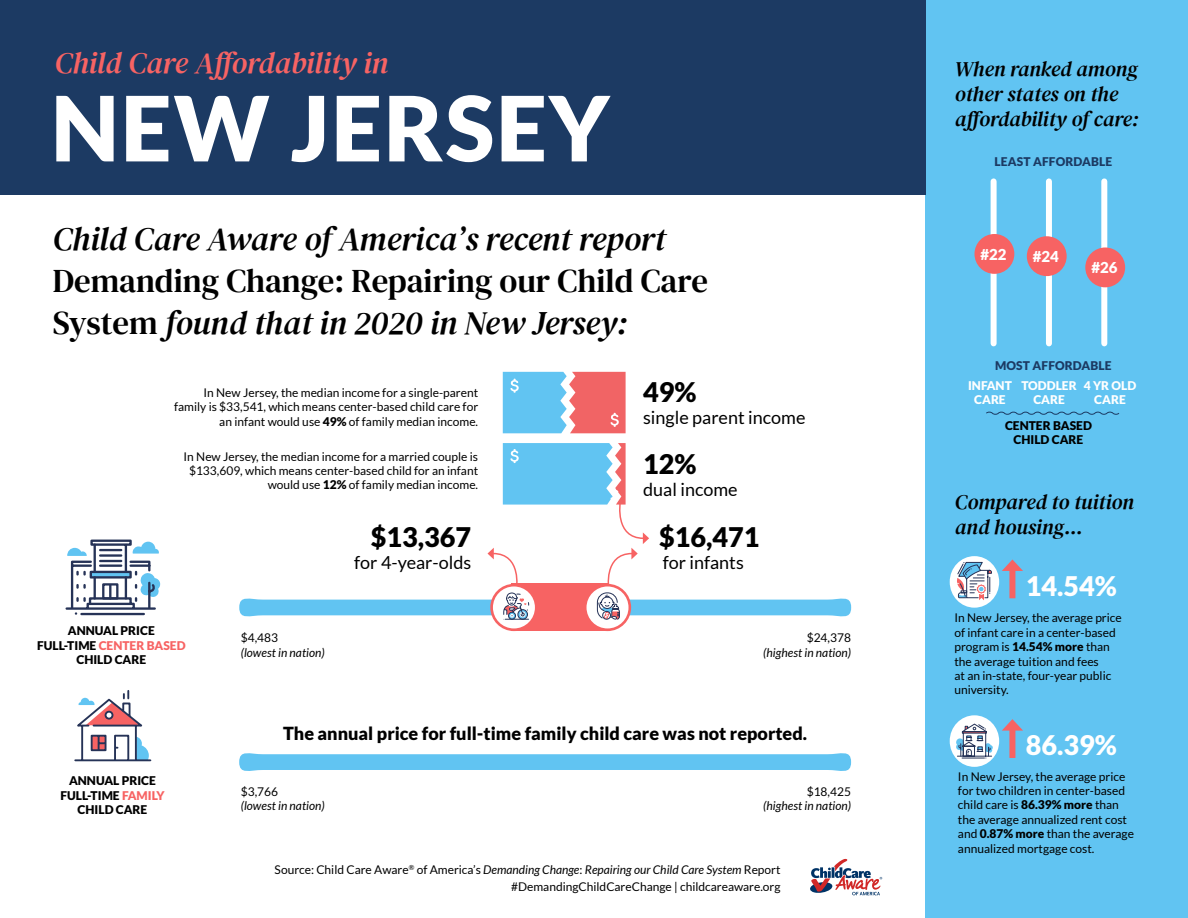
<style>
.page{position:relative;width:1188px;height:918px;background:#fff}
.page>*{position:absolute;margin:0;border:0;box-sizing:border-box;transform-origin:0 0}
.t1{font:900 90px "Lato";letter-spacing:.02em;color:#fff}
.t2{font:33px/42px "DM Serif Text";color:#000}
.t3{font:italic 33px "DM Serif Text";color:#000}
.t4{font:italic 30px "DM Serif Text";color:#f76363}
.t5{font:900 27px "Lato";color:#000}
.t6{font:900 27px "Lato";color:#fff}
.t7{font:24.9px "Myriad Pro";color:#000;scale:.91 1}
.t8{font:italic 21px/25.2px "DM Serif Text";color:#000}
.t9{font:900 18px "Lato";color:#000}
.t10{font:18px "Lato";color:#000}
.t11{font:900 15px "Lato";color:#fff}
.t12{font:12px/14.4px "Lato";color:#000;text-align:right}
.t13{font:900 12px/14.4px "Lato";color:#000;text-align:center}
.t14{font:italic 12px "Lato";color:#000}
.t15{font:900 12px/14.4px "Lato";color:#fff;text-align:center}
.t16{font:900 12px "Lato";letter-spacing:.01em;color:#1c3a63}
.s1{font-style:italic}
.s2{font-weight:900}
.s3{color:#f76363}
</style>
<div class="page">
<div style="left:926px;top:0;width:262px;height:918px;background:#61c4f2"></div>
<svg style="left:239px;top:753px;width:612px;height:18px;background:#74cbf3"></svg>
<svg style="left:74px;top:690px;width:78px;height:72px"></svg>
<svg style="left:67px;top:539px;width:94px;height:76px"></svg>
<div style="left:0;top:0;width:926px;height:195px;background:#1c3a63"></div>
<svg style="left:810px;top:859px;width:72px;height:36px"></svg>
<div style="left:950px;top:715px;width:49px;height:52px;background:#fff;border-radius:50%"></div>
<div style="left:950px;top:556px;width:49px;height:52px;background:#fff;border-radius:50%"></div>
<svg style="left:956px;top:723px;width:37px;height:36px"></svg>
<svg style="left:957px;top:561px;width:35px;height:39px"></svg>
<div style="left:1009px;top:727px;width:6px;height:31px;background:#f76363"></div>
<svg style="left:1002px;top:719px;width:21px;height:12px"></svg>
<div style="left:1009px;top:567px;width:6px;height:31px;background:#f76363"></div>
<svg style="left:1002px;top:559px;width:21px;height:12px"></svg>
<svg style="left:503px;top:372px;width:123px;height:61px;background:#aca0b7"></svg>
<svg style="left:239px;top:443px;width:612px;height:188px"></svg>
<div style="left:991px;top:181px;width:6px;height:162px;background:#fff"></div>
<div style="left:1046px;top:181px;width:6px;height:162px;background:#fff"></div>
<div style="left:1101px;top:181px;width:6px;height:162px;background:#fff"></div>
<div style="left:974px;top:234px;width:40px;height:40px;background:#f76363;border-radius:50%"></div>
<div style="left:1027px;top:236px;width:40px;height:40px;background:#f76363;border-radius:50%"></div>
<div style="left:1085px;top:247px;width:40px;height:40px;background:#f76363;border-radius:50%"></div>
<svg style="left:986px;top:411px;width:134px;height:4px"></svg>
<h3 class="t4" style="left:55px;top:46px;width:335px">Child Care Affordability in</h3>
<h1 class="t1" style="left:51px;top:76px;width:560px">NEW JERSEY</h1>
<h2 class="t3" style="left:53px;top:220px;width:615px">Child Care Aware of America’s recent report</h2>
<h2 class="t2" style="left:53px;top:260px;width:657px">Demanding Change: Repairing our Child Care<br>System <span class="s1">found that in 2020 in New Jersey:</span></h2>
<h3 class="t5" style="left:643px;top:377px;width:55px">49%</h3>
<h3 class="t10" style="left:643px;top:407px;width:164px">single parent income</h3>
<p class="t12" style="left:174px;top:385px;width:306px">In New Jersey, the median income for a single-parent family is $33,541, which means center-based child care for an infant would use <span class="s2">49%</span> of family median income.</p>
<p class="t12" style="left:184px;top:449px;width:296px">In New Jersey, the median income for a married couple is $133,609, which means center-based child for an infant would use <span class="s2">12%</span> of family median income.</p>
<h3 class="t5" style="left:643px;top:448px;width:55px">12%</h3>
<h3 class="t10" style="left:643px;top:479px;width:96px">dual income</h3>
<h3 class="t5" style="left:659px;top:521px;width:102px">$16,471</h3>
<h3 class="t10" style="left:663px;top:552px;width:83px">for infants</h3>
<h3 class="t5" style="left:371px;top:521px;width:102px">$13,367</h3>
<h3 class="t10" style="left:354px;top:552px;width:119px">for 4-year-olds</h3>
<h3 class="t7" style="left:384px;top:554px;width:65px">10000</h3>
<h3 class="t7" style="left:685px;top:554px;width:65px">20000</h3>
<p class="t13" style="left:37px;top:624px;width:150px">ANNUAL PRICE<br>FULL-TIME <span class="s3">CENTER BASED<br></span>CHILD CARE</p>
<p class="t13" style="left:60px;top:773px;width:106px">ANNUAL PRICE<br>FULL-TIME <span class="s3">FAMILY<br></span>CHILD CARE</p>
<p class="t12" style="left:241px;top:631px;width:39px">$4,483</p>
<p class="t14" style="left:241px;top:646px;width:85px">(lowest in nation)</p>
<p class="t12" style="left:807px;top:631px;width:46px">$24,378</p>
<p class="t14" style="left:763px;top:646px;width:89px">(highest in nation)</p>
<h3 class="t9" style="left:283px;top:723px;width:526px">The annual price for full-time family child care was not reported.</h3>
<p class="t12" style="left:241px;top:784px;width:39px">$3,766</p>
<p class="t14" style="left:241px;top:799px;width:85px">(lowest in nation)</p>
<p class="t12" style="left:807px;top:784px;width:46px">$18,425</p>
<p class="t14" style="left:763px;top:799px;width:89px">(highest in nation)</p>
<p class="t12" style="left:275px;top:861px;width:507px;line-height:16.5px">Source: Child Care Aware<sup>®</sup> of America’s <span class="s1">Demanding Change</span>: <span class="s1">Repairing our Child Care System</span> Report #DemandingChildCareChange | childcareaware.org</p>
<h3 class="t8" style="left:955px;top:56px;width:185px">When ranked among other states on the affordability of care:</h3>
<p class="t16" style="left:995px;top:154px;width:119px">LEAST AFFORDABLE</p>
<p class="t11" style="left:981px;top:245px;width:28px">#22</p>
<p class="t11" style="left:1033px;top:248px;width:28px">#24</p>
<p class="t11" style="left:1091px;top:259px;width:28px">#26</p>
<p class="t16" style="left:995px;top:358px;width:118px">MOST AFFORDABLE</p>
<p class="t15" style="left:968px;top:378px;width:45px">INFANT<br>CARE</p>
<p class="t15" style="left:1021px;top:378px;width:57px">TODDLER<br>CARE</p>
<p class="t15" style="left:1084px;top:378px;width:54px">4 YR OLD<br>CARE</p>
<p class="t13" style="left:1005px;top:418px;width:88px">CENTER BASED<br>CHILD CARE</p>
<h3 class="t8" style="left:955px;top:489px;width:181px">Compared to tuition and housing...</h3>
<h3 class="t6" style="left:1026px;top:570px;width:93px">14.54%</h3>
<p class="t12" style="left:954px;top:611px;width:169px;text-align:left">In New Jersey, the average price of infant care in a center-based program is <span class="s2">14.54% more</span> than the average tuition and fees<br>at an in-state, four-year public university.</p>
<h3 class="t6" style="left:1026px;top:729px;width:93px">86.39%</h3>
<p class="t12" style="left:958px;top:769px;width:177px;text-align:left">In New Jersey, the average price for two children in center-based child care is <span class="s2">86.39% more</span> than the average annualized rent cost and <span class="s2">0.87% more</span> than the average annualized mortgage cost.</p>
</div>
